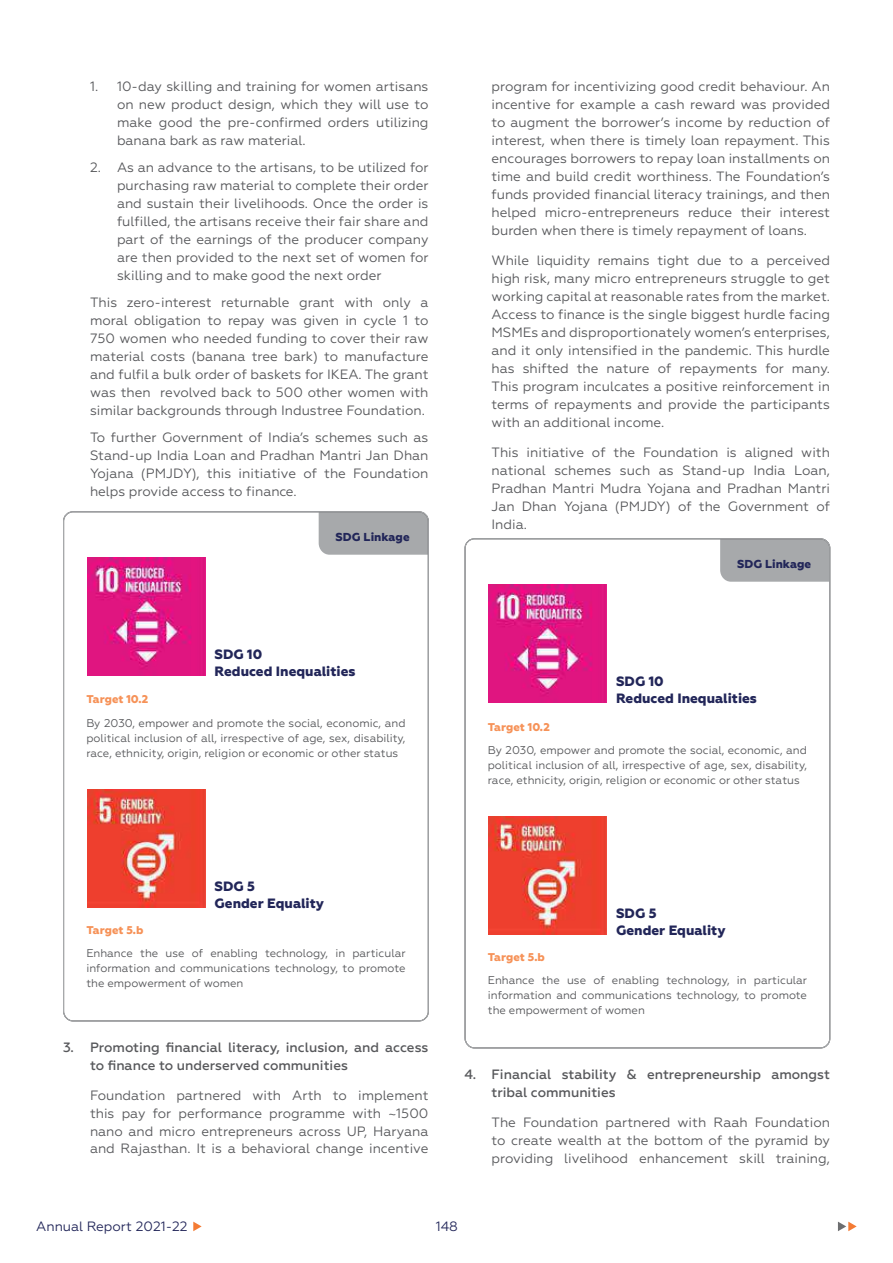
<style>
.page{position:relative;width:893px;height:1263px;background:#fff}
.page>*{position:absolute;margin:0;border:0;box-sizing:border-box;transform-origin:0 0}
.t1{font:13.5px/18px "Geometria";color:#57585b;text-align:justify}
.t2{font:500 13.5px/18px "Geometria";color:#57585b}
.t3{font:800 13.5px/17px "Geometria";color:#222659}
.t4{font:13.5px "Geometria";color:#222659}
.t5{font:800 11.55px "Geometria";color:#222659}
.t6{font:11.25px/15px "Geometria";color:#57585b;text-align:justify}
.t7{font:800 11.25px "Geometria";color:#f69258}
</style>
<div class="page">
<svg style="left:193px;top:1221px;width:9px;height:10px"></svg>
<svg style="left:838px;top:1221px;width:19px;height:10px"></svg>
<div style="left:319px;top:513px;width:108px;height:42px;background:#a7a9ab"></div>
<img style="left:87px;top:557px;width:118px;height:119px">
<img style="left:87px;top:789px;width:118px;height:118px">
<div style="left:720px;top:540px;width:110px;height:42px;background:#a7a9ab"></div>
<img style="left:489px;top:584px;width:118px;height:119px">
<img style="left:489px;top:816px;width:118px;height:118px">
<p class="t1" style="left:117px;top:78px;width:313px;text-indent:-27px">1. 10-day skilling and training for women artisans on new product design, which they will use to make good the pre-confirmed orders utilizing banana bark as raw material.</p>
<p class="t1" style="left:117px;top:159px;width:313px;text-indent:-27px">2. As an advance to the artisans, to be utilized for purchasing raw material to complete their order and sustain their livelihoods. Once the order is fulfilled, the artisans receive their fair share and part of the earnings of the producer company are then provided to the next set of women for skilling and to make good the next order</p>
<p class="t1" style="left:90px;top:294px;width:340px">This zero-interest returnable grant with only a moral obligation to repay was given in cycle 1 to 750 women who needed funding to cover their raw material costs (banana tree bark) to manufacture and fulfil a bulk order of baskets for IKEA. The grant was then revolved back to 500 other women with similar backgrounds through Industree Foundation.</p>
<p class="t1" style="left:90px;top:429px;width:340px">To further Government of India’s schemes such as Stand-up India Loan and Pradhan Mantri Jan Dhan Yojana (PMJDY), this initiative of the Foundation helps provide access to finance.</p>
<p class="t5" style="left:336px;top:530px;width:76px">SDG Linkage</p>
<p class="t3" style="left:215px;top:646px;width:142px">SDG 10<br>Reduced Inequalities</p>
<p class="t7" style="left:86px;top:693px;width:64px">Target 10.2</p>
<p class="t6" style="left:86px;top:715px;width:321px">By 2030, empower and promote the social, economic, and political inclusion of all, irrespective of age, sex, disability, race, ethnicity, origin, religion or economic or other status</p>
<p class="t1" style="left:491px;top:78px;width:340px">program for incentivizing good credit behaviour. An incentive for example a cash reward was provided to augment the borrower’s income by reduction of interest, when there is timely loan repayment. This encourages borrowers to repay loan installments on time and build credit worthiness. The Foundation’s funds provided financial literacy trainings, and then helped micro-entrepreneurs reduce their interest burden when there is timely repayment of loans.</p>
<p class="t1" style="left:491px;top:252px;width:340px">While liquidity remains tight due to a perceived high risk, many micro entrepreneurs struggle to get working capital at reasonable rates from the market.<br>Access to finance is the single biggest hurdle facing MSMEs and disproportionately women’s enterprises, and it only intensified in the pandemic. This hurdle has shifted the nature of repayments for many.<br>This program inculcates a positive reinforcement in terms of repayments and provide the participants with an additional income.</p>
<p class="t1" style="left:491px;top:444px;width:340px">This initiative of the Foundation is aligned with national schemes such as Stand-up India Loan, Pradhan Mantri Mudra Yojana and Pradhan Mantri Jan Dhan Yojana (PMJDY) of the Government of India.</p>
<p class="t5" style="left:737px;top:557px;width:76px">SDG Linkage</p>
<p class="t3" style="left:616px;top:673px;width:142px">SDG 10<br>Reduced Inequalities</p>
<p class="t7" style="left:488px;top:720px;width:64px">Target 10.2</p>
<p class="t6" style="left:488px;top:742px;width:321px">By 2030, empower and promote the social, economic, and political inclusion of all, irrespective of age, sex, disability, race, ethnicity, origin, religion or economic or other status</p>
<p class="t3" style="left:215px;top:878px;width:111px">SDG 5<br>Gender Equality</p>
<p class="t7" style="left:86px;top:923px;width:59px">Target 5.b</p>
<p class="t6" style="left:86px;top:946px;width:321px">Enhance the use of enabling technology, in particular information and communications technology, to promote the empowerment of women</p>
<p class="t2" style="left:90px;top:1038px;width:340px;text-indent:-27px">3. Promoting financial literacy, inclusion, and access to finance to underserved communities</p>
<p class="t1" style="left:90px;top:1086px;width:340px">Foundation partnered with Arth to implement this pay for performance programme with ~1500 nano and micro entrepreneurs across UP, Haryana and Rajasthan. It is a behavioral change incentive</p>
<p class="t3" style="left:616px;top:905px;width:111px">SDG 5<br>Gender Equality</p>
<p class="t7" style="left:488px;top:950px;width:59px">Target 5.b</p>
<p class="t6" style="left:488px;top:973px;width:321px">Enhance the use of enabling technology, in particular information and communications technology, to promote the empowerment of women</p>
<p class="t2" style="left:491px;top:1065px;width:340px;text-indent:-27px">4. Financial stability &amp; entrepreneurship amongst tribal communities</p>
<p class="t1" style="left:491px;top:1113px;width:340px">The Foundation partnered with Raah Foundation to create wealth at the bottom of the pyramid by providing livelihood enhancement skill training,</p>
<p class="t4" style="left:36px;top:1218px;width:153px">Annual Report 2021-22</p>
<p class="t4" style="left:436px;top:1218px;width:24px">148</p>
</div>
